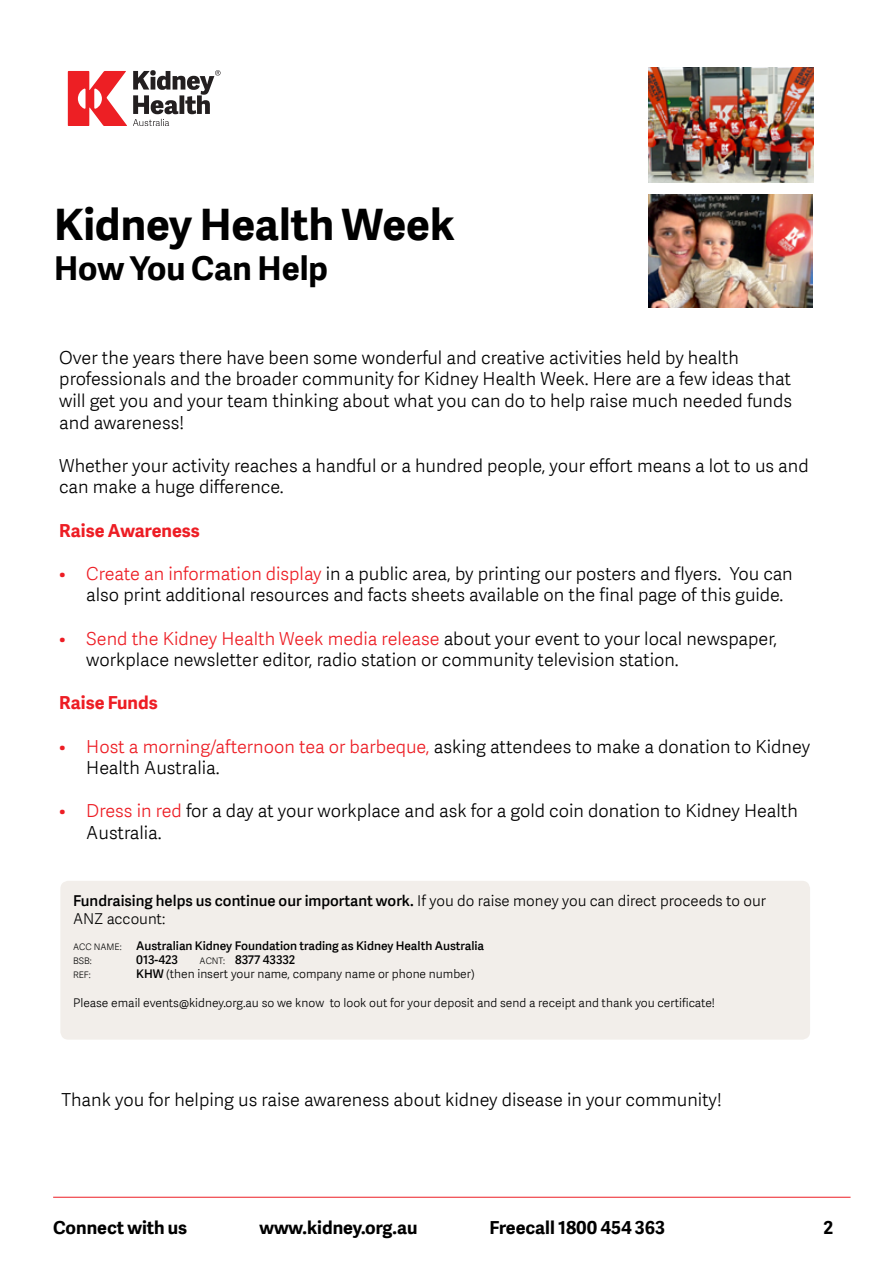
<style>
.page{position:relative;width:893px;height:1263px;background:#fff}
.page>*{position:absolute;margin:0;border:0;box-sizing:border-box;transform-origin:0 0}
.t1{font:700 43.5px "Adelle Sans";color:#000}
.t2{font:700 33px "Adelle Sans";color:#000}
.t3{font:300 18px/21.6px "Adelle Sans";color:#000}
.t4{font:700 18px "Adelle Sans";color:#000}
.t5{font:700 18px "Adelle Sans";color:#ed1d24}
.t6{font:300 15px/18px "Adelle Sans";color:#000}
.t7{font:300 12px "Adelle Sans";color:#000}
.t8{font:600 12px "Adelle Sans";color:#000}
.t9{font:300 9px "Adelle Sans";color:#000}
.s1{color:#ed1d24}
.s2{font-weight:600}
.s3{font-weight:300;font-size:9px}
</style>
<div class="page">
<div style="left:60px;top:881px;width:750px;height:159px;background:#f2eeea;border-radius:8px"></div>
<img style="left:648px;top:195px;width:165px;height:112px">
<hr style="left:53px;top:1197px;width:798px;height:1px;background:#ed1d24">
<img style="left:648px;top:68px;width:165px;height:114px">
<svg style="left:68px;top:71px;width:59px;height:54px"></svg>
<svg style="left:133px;top:70px;width:88px;height:55px"></svg>
<h1 class="t1" style="left:54px;top:199px;width:402px">Kidney Health Week</h1>
<h2 class="t2" style="left:54px;top:249px;width:276px">How You Can Help</h2>
<p class="t3" style="left:59px;top:347px;width:734px">Over the years there have been some wonderful and creative activities held by health professionals and the broader community for Kidney Health Week. Here are a few ideas that will get you and your team thinking about what you can do to help raise much needed funds and awareness!</p>
<p class="t3" style="left:59px;top:455px;width:751px">Whether your activity reaches a handful or a hundred people, your effort means a lot to us and can make a huge difference.</p>
<p class="t5" style="left:59px;top:520px;width:142px">Raise Awareness</p>
<p class="t3" style="left:86px;top:563px;width:708px;text-indent:-27px"><span class="s1">• Create an information display</span> in a public area, by printing our posters and flyers. You can also print additional resources and facts sheets available on the final page of this guide.</p>
<p class="t3" style="left:86px;top:628px;width:692px;text-indent:-27px"><span class="s1">• Send the Kidney Health Week media release</span> about your event to your local newspaper, workplace newsletter editor, radio station or community television station.</p>
<p class="t5" style="left:59px;top:692px;width:100px">Raise Funds</p>
<p class="t3" style="left:86px;top:736px;width:725px;text-indent:-27px"><span class="s1">• Host a morning/afternoon tea or barbeque,</span> asking attendees to make a donation to Kidney<br>Health Australia.</p>
<p class="t3" style="left:86px;top:800px;width:713px;text-indent:-27px"><span class="s1">• Dress in red</span> for a day at your workplace and ask for a gold coin donation to Kidney Health<br>Australia.</p>
<p class="t6" style="left:73px;top:892px;width:695px"><span class="s2">Fundraising helps us continue our important work.</span> If you do raise money you can direct proceeds to our<br>ANZ account:</p>
<p class="t8" style="left:73px;top:938px;width:413px"><span class="s3">ACC NAME:</span> Australian Kidney Foundation trading as Kidney Health Australia</p>
<p class="t9" style="left:73px;top:956px;width:20px">BSB:</p>
<p class="t8" style="left:136px;top:953px;width:44px">013-423</p>
<p class="t8" style="left:200px;top:953px;width:97px"><span class="s3">ACNT:</span> 8377 43332</p>
<p class="t9" style="left:73px;top:970px;width:19px">REF:</p>
<p class="t7" style="left:136px;top:967px;width:340px"><span class="s2">KHW</span> (then insert your name, company name or phone number)</p>
<p class="t7" style="left:73px;top:996px;width:643px">Please email events@kidney.org.au so we know to look out for your deposit and send a receipt and thank you certificate!</p>
<p class="t3" style="left:61px;top:1089px;width:662px">Thank you for helping us raise awareness about kidney disease in your community!</p>
<p class="t4" style="left:53px;top:1217px;width:136px">Connect with us</p>
<p class="t4" style="left:259px;top:1217px;width:160px">www.kidney.org.au</p>
<p class="t4" style="left:489px;top:1217px;width:177px">Freecall 1800 454 363</p>
<p class="t4" style="left:823px;top:1217px;width:11px">2</p>
</div>
